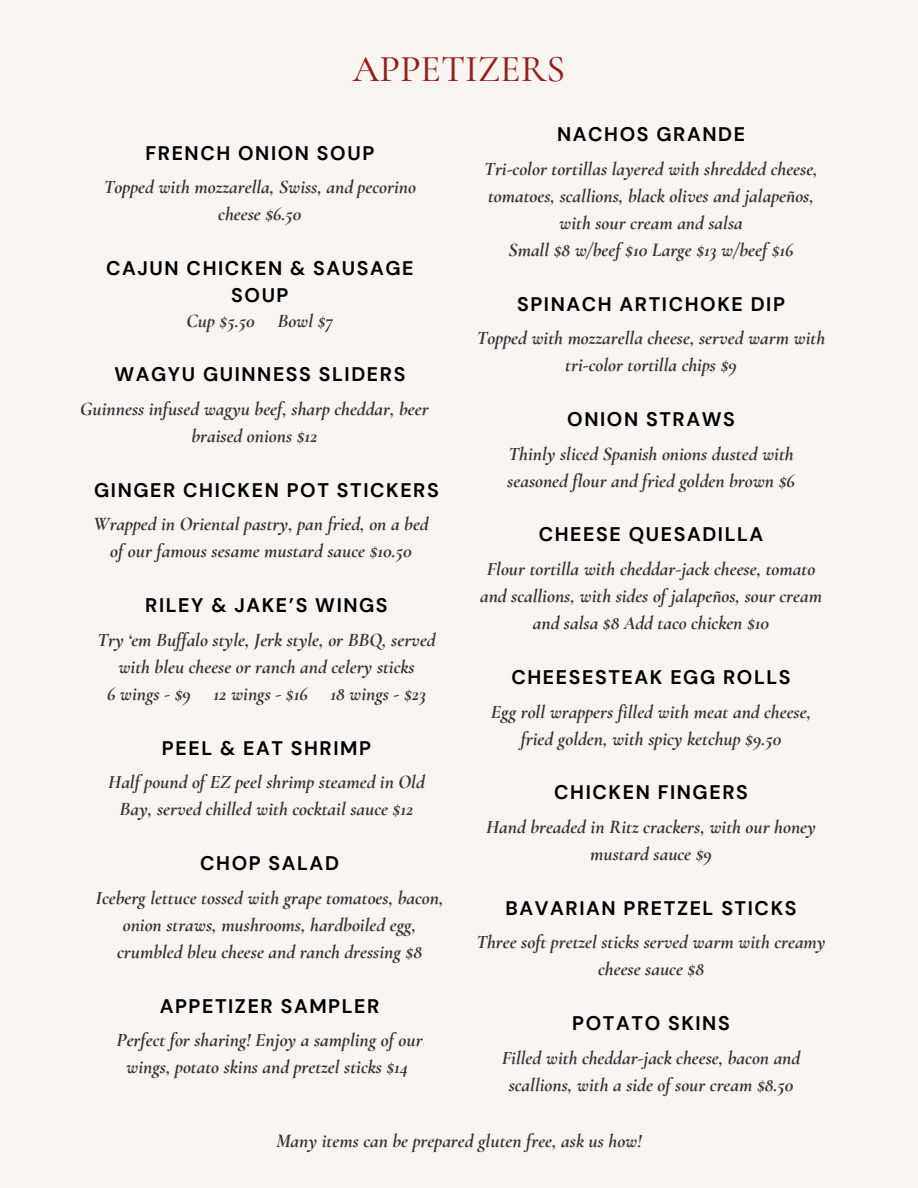
<style>
.page{position:relative;width:918px;height:1188px;background:#f8f4ef}
.page>*{position:absolute;margin:0;border:0;box-sizing:border-box;transform-origin:0 0}
.t1{font:500 37.8px "Cormorant Garamond";color:#961d1d}
.t2{font:700 19.65px/27.3px "DM Sans";letter-spacing:.08em;color:#000;text-align:center}
.t3{font:italic 700 19.5px/27px "Cormorant Garamond";color:#333;text-align:center}
</style>
<div class="page">
<p class="t1" style="left:353px;top:46px;width:214px">APPETIZERS</p>
<h2 class="t2" style="left:145px;top:139px;width:230px">FRENCH ONION SOUP</h2>
<h1 class="t3" style="left:104px;top:174px;width:314px">Topped with mozzarella, Swiss, and pecorino cheese $6.50</h1>
<p class="t2" style="left:106px;top:255px;width:309px">CAJUN CHICKEN &amp; SAUSAGE<br>SOUP</p>
<h2 class="t3" style="left:187px;top:307px;width:148px">Cup $5.50 Bowl $7</h2>
<h2 class="t2" style="left:114px;top:361px;width:293px">WAGYU GUINNESS SLIDERS</h2>
<p class="t3" style="left:80px;top:395px;width:350px">Guinness infused wagyu beef, sharp cheddar, beer braised onions $12</p>
<p class="t2" style="left:94px;top:476px;width:346px">GINGER CHICKEN POT STICKERS</p>
<h2 class="t3" style="left:94px;top:511px;width:337px">Wrapped in Oriental pastry, pan fried, on a bed of our famous sesame mustard sauce $10.50</h2>
<p class="t2" style="left:145px;top:592px;width:244px">RILEY &amp; JAKE’S WINGS</p>
<p class="t3" style="left:97px;top:626px;width:340px">Try ‘em Buf alo style, Jerk style, or BBQ, served with bleu cheese or ranch and celery sticks</p>
<h2 class="t3" style="left:107px;top:680px;width:321px">6 wings - $9 12 wings - $16 18 wings - $23</h2>
<h2 class="t2" style="left:162px;top:734px;width:211px">PEEL &amp; EAT SHRIMP</h2>
<p class="t3" style="left:108px;top:769px;width:318px">Half pound of EZ peel shrimp steamed in Old<br>Bay, served chilled with cocktail sauce $12</p>
<h2 class="t2" style="left:200px;top:850px;width:140px">CHOP SALAD</h2>
<p class="t3" style="left:95px;top:884px;width:350px">Iceberg lettuce tossed with grape tomatoes, bacon, onion straws, mushrooms, hardboiled egg, crumbled bleu cheese and ranch dressing $8</p>
<p class="t2" style="left:160px;top:992px;width:221px">APPETIZER SAMPLER</p>
<h2 class="t3" style="left:116px;top:1027px;width:308px">Perfect for sharing! Enjoy a sampling of our wings, potato skins and pretzel sticks $14</h2>
<p class="t2" style="left:557px;top:121px;width:189px">NACHOS GRANDE</p>
<p class="t3" style="left:484px;top:155px;width:335px">Tri-color tortillas layered with shredded cheese, tomatoes, scallions, black olives and jalapeños, with sour cream and salsa</p>
<h2 class="t3" style="left:509px;top:236px;width:286px">Small $8 w/beef $10 Large $13 w/beef $16</h2>
<p class="t2" style="left:517px;top:290px;width:269px">SPINACH ARTICHOKE DIP</p>
<h2 class="t3" style="left:477px;top:324px;width:350px">Topped with mozzarella cheese, served warm with tri-color tortilla chips $9</h2>
<h2 class="t2" style="left:567px;top:406px;width:169px">ONION STRAWS</h2>
<p class="t3" style="left:507px;top:440px;width:289px;text-align:left">Thinly sliced Spanish onions dusted with seasoned flour and fried golden brown $6</p>
<h2 class="t2" style="left:539px;top:521px;width:226px">CHEESE QUESADILLA</h2>
<p class="t3" style="left:480px;top:555px;width:343px">Flour tortilla with cheddar-jack cheese, tomato and scallions, with sides of jalapeños, sour cream and salsa $8 Add taco chicken $10</p>
<h2 class="t2" style="left:511px;top:664px;width:281px">CHEESESTEAK EGG ROLLS</h2>
<p class="t3" style="left:491px;top:698px;width:322px">Egg roll wrappers filled with meat and cheese, fried golden, with spicy ketchup $9.50</p>
<h2 class="t2" style="left:554px;top:779px;width:195px">CHICKEN FINGERS</h2>
<p class="t3" style="left:486px;top:813px;width:331px">Hand breaded in Ritz crackers, with our honey mustard sauce $9</p>
<h2 class="t2" style="left:506px;top:894px;width:293px">BAVARIAN PRETZEL STICKS</h2>
<p class="t3" style="left:476px;top:929px;width:351px">Three soft pretzel sticks served warm with creamy cheese sauce $8</p>
<h2 class="t2" style="left:572px;top:1010px;width:159px">POTATO SKINS</h2>
<p class="t3" style="left:502px;top:1044px;width:300px">Filled with cheddar-jack cheese, bacon and scallions, with a side of sour cream $8.50</p>
<p class="t3" style="left:276px;top:1127px;width:367px">Many items can be prepared gluten free, ask us how!</p>
</div>
